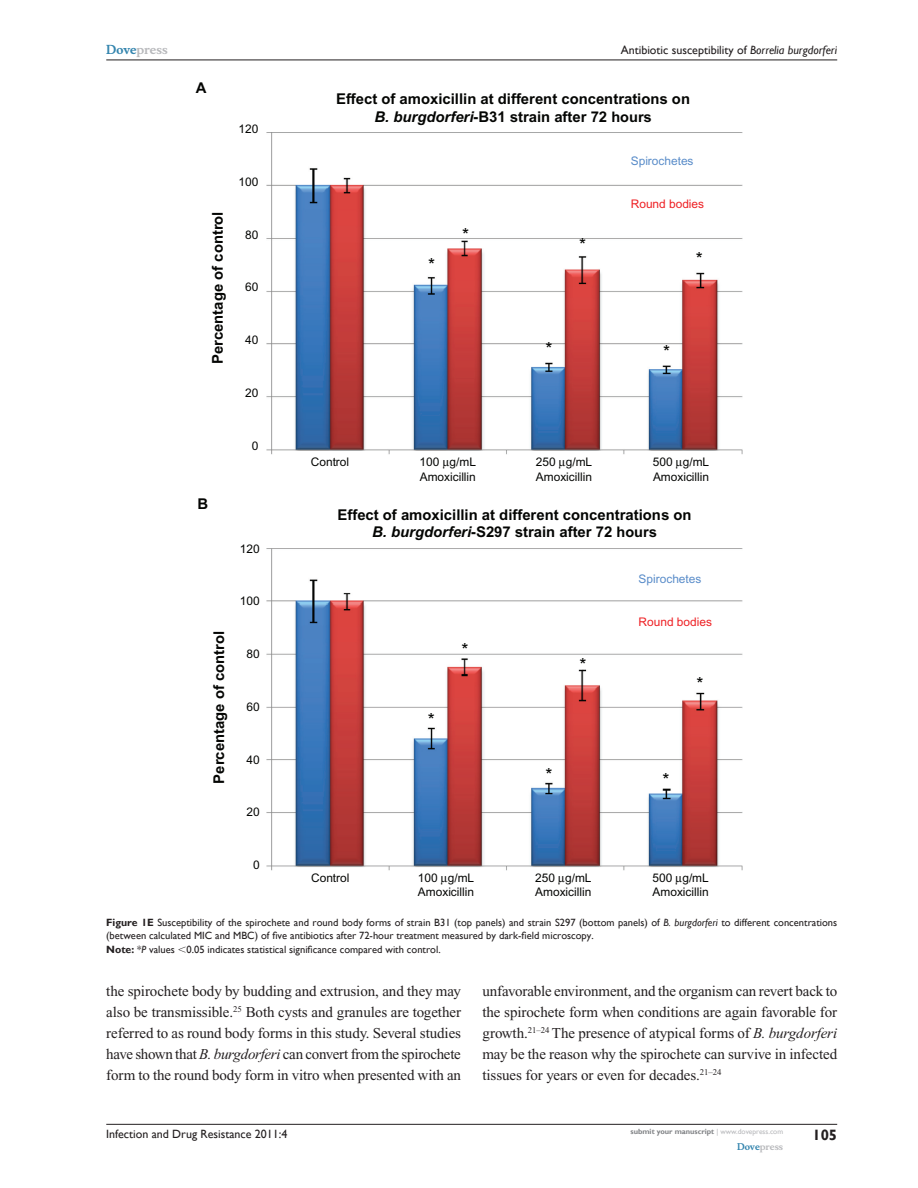
<style>
.page{position:relative;width:918px;height:1188px;background:#fff}
.page>*{position:absolute;margin:0;border:0;box-sizing:border-box;transform-origin:0 0}
.t1{font:17.85px "Arial";color:#040503}
.t2{font:15px/21px "Times New Roman";letter-spacing:-.005em;color:#231f20;text-align:justify}
.t3{font:700 15px "Gill Sans";color:#231f20}
.t4{font:700 14.85px/17.9px "Arial";color:#040503;text-align:center}
.t5{font:12px "Gill Sans";color:#231f20}
.t6{font:700 12px "Musee";color:#b8b9bc}
.t7{font:11.85px/14.9px "Arial";color:#040503}
.t8{font:11.85px "Arial";color:#598cc9}
.t9{font:11.85px "Arial";color:#ee1f23}
.t10{font:10.5px/13.5px "Gill Sans";color:#231f20}
.t11{font:700 9px "Musee";color:#b8b9bc}
.t12{font:700 7.5px "Gill Sans";color:#808285}
.s1{color:#3485ae}
.s2{font-style:italic}
.s3{font-size:14.55px}
.s4{font-weight:700}
.s5{font-family:"Mathematical Pi One"}
.s6{font-weight:400;color:#b8b9bc}
</style>
<div class="page">
<hr style="left:106px;top:1124px;width:731px;height:1px;background:#231f20">
<hr style="left:106px;top:60px;width:731px;height:1px;background:#231f20">
<img style="left:267px;top:132px;width:475px;height:323px">
<img style="left:267px;top:549px;width:475px;height:322px">
<p class="t6" style="left:106px;top:43px;width:63px"><span class="s1">Dove</span>press</p>
<p class="t4" style="left:196px;top:79px;width:12px">A</p>
<p class="t7" style="left:239px;top:121px;width:21px">120</p>
<p class="t4" style="left:209px;top:364px;width:154px;rotate:-90deg">Percentage of control</p>
<p class="t7" style="left:239px;top:174px;width:21px">100</p>
<p class="t7" style="left:245px;top:227px;width:15px">80</p>
<p class="t7" style="left:245px;top:280px;width:15px">60</p>
<p class="t7" style="left:245px;top:333px;width:15px">40</p>
<p class="t7" style="left:245px;top:386px;width:15px">20</p>
<p class="t7" style="left:252px;top:439px;width:8px">0</p>
<p class="t4" style="left:197px;top:495px;width:12px">B</p>
<p class="t7" style="left:240px;top:541px;width:21px">120</p>
<p class="t4" style="left:210px;top:784px;width:154px;rotate:-90deg">Percentage of control</p>
<p class="t7" style="left:240px;top:594px;width:21px">100</p>
<p class="t7" style="left:247px;top:647px;width:15px">80</p>
<p class="t7" style="left:247px;top:700px;width:15px">60</p>
<p class="t7" style="left:247px;top:752px;width:15px">40</p>
<p class="t7" style="left:247px;top:805px;width:15px">20</p>
<p class="t7" style="left:253px;top:858px;width:8px">0</p>
<p class="t5" style="left:621px;top:43px;width:218px">Antibiotic susceptibility of <span class="s2">Borrelia burgdorferi</span></p>
<p class="t4" style="left:336px;top:90px;width:355px">Effect of amoxicillin at different concentrations on<br><span class="s2">B. burgdorferi</span>-B31 strain after 72 <span class="s3">hours</span></p>
<p class="t1" style="left:428px;top:254px;width:8px">*</p>
<p class="t1" style="left:462px;top:224px;width:8px">*</p>
<p class="t1" style="left:579px;top:235px;width:8px">*</p>
<p class="t1" style="left:545px;top:339px;width:8px">*</p>
<p class="t8" style="left:631px;top:154px;width:64px">Spirochetes</p>
<p class="t9" style="left:631px;top:197px;width:75px">Round bodies</p>
<p class="t1" style="left:696px;top:248px;width:8px">*</p>
<p class="t1" style="left:663px;top:342px;width:8px">*</p>
<p class="t7" style="left:311px;top:454px;width:40px">Control</p>
<p class="t7" style="left:420px;top:454px;width:58px">100 g/mL<br>Amoxicillin</p>
<p class="t7" style="left:536px;top:454px;width:58px">250 g/mL<br>Amoxicillin</p>
<p class="t7" style="left:653px;top:454px;width:58px">500 g/mL<br>Amoxicillin</p>
<p class="t4" style="left:338px;top:506px;width:355px">Effect of amoxicillin at different concentrations on<br><span class="s2">B. burgdorferi</span>-S297 strain after 72 <span class="s3">hours</span></p>
<p class="t1" style="left:428px;top:709px;width:8px">*</p>
<p class="t1" style="left:461px;top:639px;width:8px">*</p>
<p class="t1" style="left:579px;top:654px;width:8px">*</p>
<p class="t1" style="left:546px;top:764px;width:8px">*</p>
<p class="t8" style="left:639px;top:572px;width:64px">Spirochetes</p>
<p class="t9" style="left:639px;top:615px;width:75px">Round bodies</p>
<p class="t1" style="left:697px;top:674px;width:8px">*</p>
<p class="t1" style="left:662px;top:769px;width:8px">*</p>
<p class="t7" style="left:311px;top:870px;width:40px">Control</p>
<p class="t7" style="left:418px;top:870px;width:58px">100 g/mL<br>Amoxicillin</p>
<p class="t7" style="left:535px;top:870px;width:58px">250 g/mL<br>Amoxicillin</p>
<p class="t7" style="left:652px;top:870px;width:58px">500 g/mL<br>Amoxicillin</p>
<p class="t10" style="left:106px;top:916px;width:732px"><span class="s4">Figure 1E</span> Susceptibility of the spirochete and round body forms of strain B31 (top panels) and strain S297 (bottom panels) of <span class="s2">B. burgdorferi</span> to different concentrations (between calculated MIC and MBC) of five antibiotics after 72-hour treatment measured by dark-field microscopy.<br><span class="s4">Note:</span> *<span class="s2">P</span> values <span class="s5">,</span>0.05 indicates statistical significance compared with control.</p>
<p class="t2" style="left:106px;top:980px;width:356px">the spirochete body by budding and extrusion, and they may also be transmissible.<sup>25</sup> Both cysts and granules are together referred to as round body forms in this study. Several studies have shown that <span class="s2">B. burgdorferi</span> can convert from the spirochete form to the round body form in vitro when presented with an</p>
<p class="t2" style="left:482px;top:980px;width:357px">unfavorable environment, and the organism can revert back to the spirochete form when conditions are again favorable for growth.<sup>21–24</sup> The presence of atypical forms of <span class="s2">B. burgdorferi </span>may be the reason why the spirochete can survive in infected tissues for years or even for decades.<sup>21–24</sup></p>
<p class="t5" style="left:106px;top:1127px;width:183px">Infection and Drug Resistance 2011:4</p>
<p class="t12" style="left:631px;top:1127px;width:154px">submit your manuscript <span class="s6">| www.dovepress.com</span></p>
<p class="t11" style="left:737px;top:1141px;width:48px"><span class="s1">Dove</span>press</p>
<p class="t3" style="left:812px;top:1126px;width:26px">105</p>
</div>
